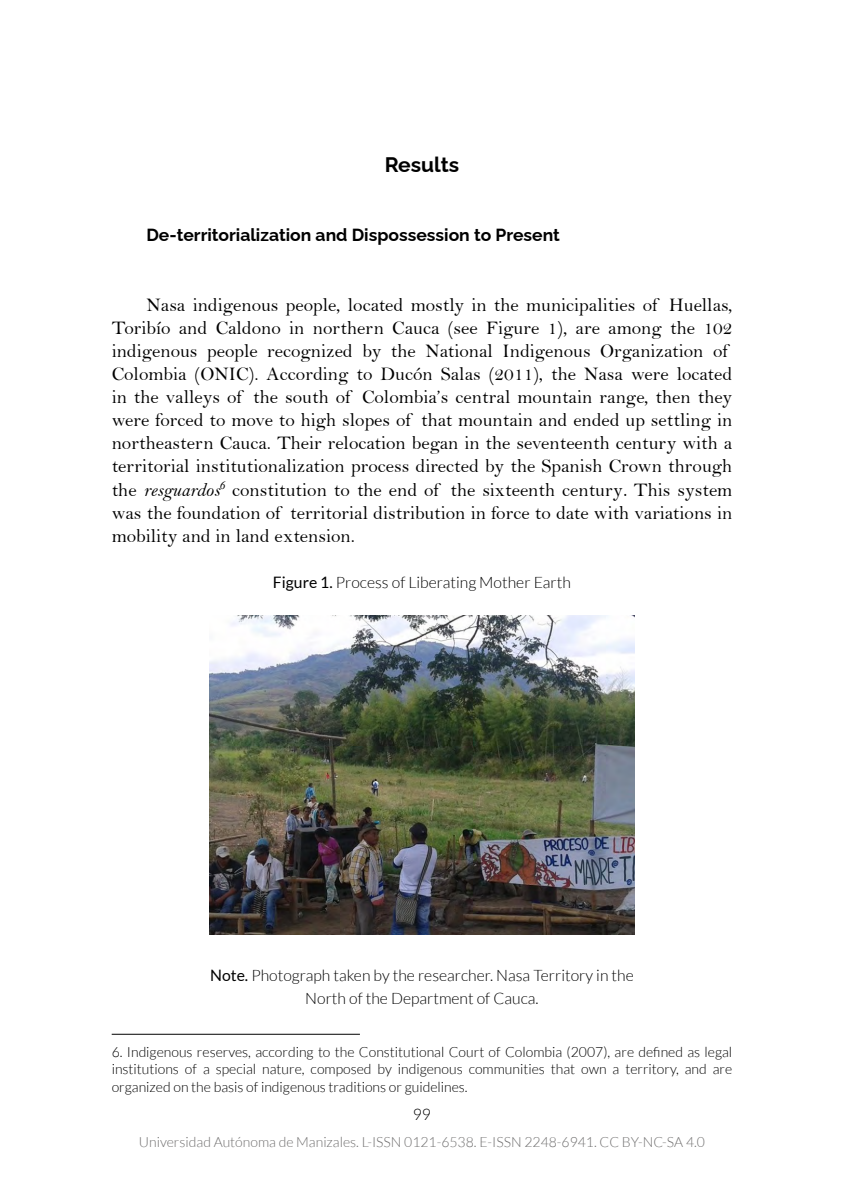
<style>
.page{position:relative;width:844px;height:1191px;background:#fff}
.page>*{position:absolute;margin:0;border:0;box-sizing:border-box;transform-origin:0 0}
.t1{font:700 21px "Raleway";color:#000}
.t2{font:19.25px/23.1px "Bell";color:#000}
.t3{font:700 17.5px "Raleway";color:#000}
.t4{font:300 15.75px/23.1px "Lato";color:#000;text-align:center}
.t5{font:300 14px/17.5px "Lato";color:#000;text-align:justify}
.t6{font:300 14px "Lato";color:#706f6f}
.s1{font-family:"Bell MT Italic"}
.s2{font-weight:400}
</style>
<div class="page">
<img style="left:209px;top:616px;width:425px;height:318px">
<hr style="left:112px;top:1034px;width:248px;height:1px;background:#000">
<p class="t1" style="left:384px;top:148px;width:76px">Results</p>
<p class="t3" style="left:146px;top:221px;width:415px">De-territorialization and Dispossession to Present</p>
<p class="t2" style="left:112px;top:293px;width:622px;text-indent:35px">Nasa indigenous people, located mostly in the municipalities of Huellas, Toribío and Caldono in northern Cauca (see Figure 1), are among the 102 indigenous people recognized by the National Indigenous Organization of Colombia (ONIC). According to Ducón Salas (2011), the Nasa were located in the valleys of the south of Colombia’s central mountain range, then they were forced to move to high slopes of that mountain and ended up settling in northeastern Cauca. Their relocation began in the seventeenth century with a territorial institutionalization process directed by the Spanish Crown through the <span class="s1">resguardos</span><sup>6</sup> constitution to the end of the sixteenth century<span class="s1">.</span> This system was the foundation of territorial distribution in force to date with variations in mobility and in land extension.</p>
<p class="t4" style="left:273px;top:571px;width:299px"><span class="s2">Figure 1.</span> Process of Liberating Mother Earth</p>
<p class="t4" style="left:210px;top:963px;width:425px"><span class="s2">Note.</span> Photograph taken by the researcher. Nasa Territory in the<br>North of the Department of Cauca.</p>
<p class="t5" style="left:112px;top:1043px;width:622px">6. Indigenous reserves, according to the Constitutional Court of Colombia (2007), are defined as legal institutions of a special nature, composed by indigenous communities that own a territory, and are organized on the basis of indigenous traditions or guidelines.</p>
<p class="t4" style="left:413px;top:1102px;width:20px">99</p>
<p class="t6" style="left:139px;top:1134px;width:567px">Universidad Autónoma de Manizales. L-ISSN 0121-6538. E-ISSN 2248-6941. CC BY-NC-SA 4.0</p>
</div>
